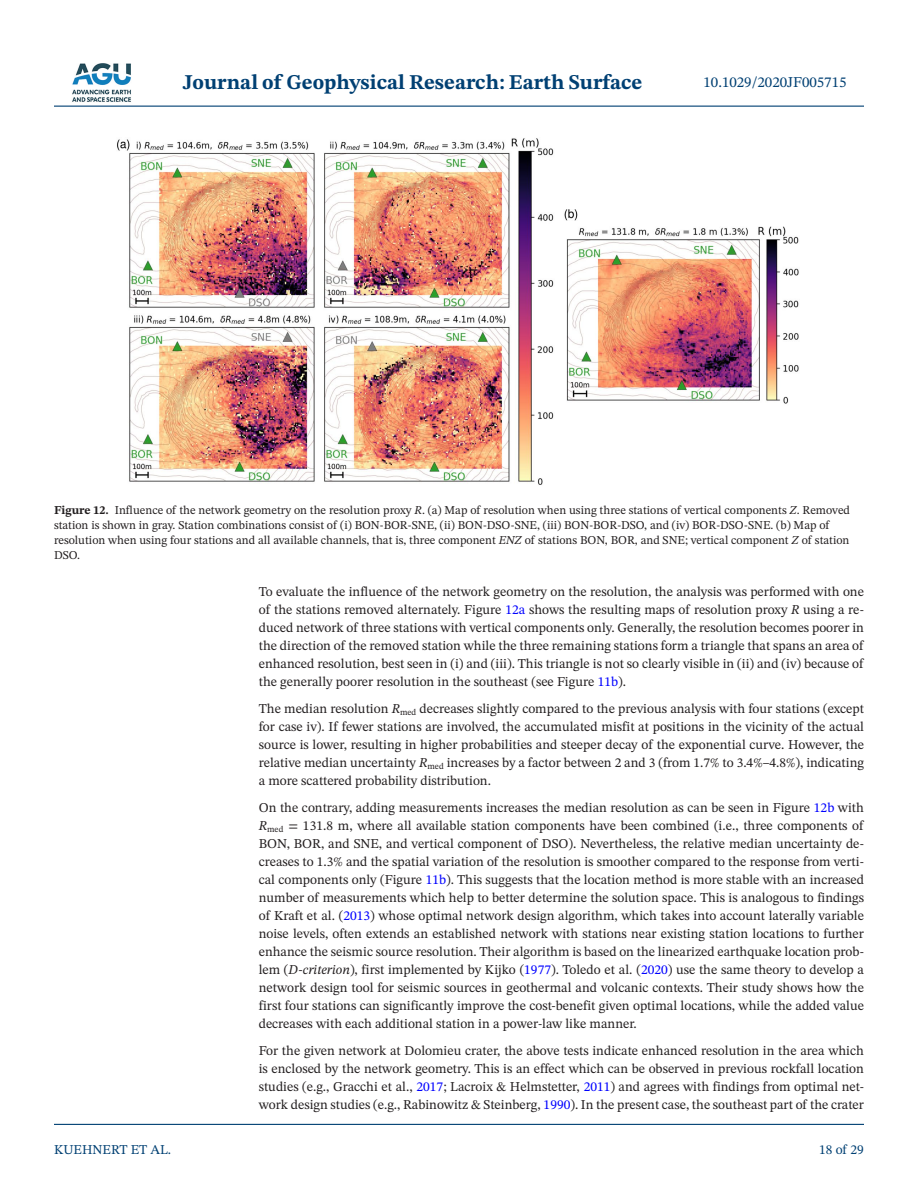
<style>
.page{position:relative;width:918px;height:1188px;background:#fff}
.page>*{position:absolute;margin:0;border:0;box-sizing:border-box;transform-origin:0 0}
.t1{font:700 21px "STIX Two Text";color:#004073}
.t2{font:15px "STIX Two Text";color:#004073}
.t3{font:13.5px/18px "STIX Two Text";color:#231f20;text-align:justify}
.t4{font:13.5px "STIX Two Text";color:#004073}
.t5{font:12px/15px "STIX Two Text";color:#231f20}
.s1{font-weight:700}
.s2{font-style:italic}
.s3{color:#00f}
</style>
<div class="page">
<hr style="left:54px;top:106px;width:810px;height:1px;background:#004073">
<hr style="left:54px;top:1124px;width:810px;height:1px;background:#004073">
<img style="left:72px;top:63px;width:59px;height:39px">
<img style="left:117px;top:138px;width:682px;height:347px">
<h1 class="t1" style="left:183px;top:67px;width:461px">Journal of Geophysical Research: Earth Surface</h1>
<p class="t2" style="left:704px;top:72px;width:145px">10.1029/2020JF005715</p>
<p class="t5" style="left:54px;top:502px;width:798px"><span class="s1">Figure 12.</span> Influence of the network geometry on the resolution proxy <span class="s2">R</span>. (a) Map of resolution when using three stations of vertical components <span class="s2">Z</span>. Removed station is shown in gray. Station combinations consist of (i) BON-BOR-SNE, (ii) BON-DSO-SNE, (iii) BON-BOR-DSO, and (iv) BOR-DSO-SNE. (b) Map of resolution when using four stations and all available channels, that is, three component <span class="s2">ENZ</span> of stations BON, BOR, and SNE; vertical component <span class="s2">Z</span> of station DSO.</p>
<p class="t4" style="left:54px;top:1140px;width:119px">KUEHNERT ET AL.</p>
<p class="t3" style="left:259px;top:583px;width:607px">To evaluate the influence of the network geometry on the resolution, the analysis was performed with one of the stations removed alternately. Figure <span class="s3">12a</span> shows the resulting maps of resolution proxy <span class="s2">R</span> using a re&shy;duced network of three stations with vertical components only. Generally, the resolution becomes poorer in the direction of the removed station while the three remaining stations form a triangle that spans an area of enhanced resolution, best seen in (i) and (iii). This triangle is not so clearly visible in (ii) and (iv) because of the generally poorer resolution in the southeast (see Figure <span class="s3">11b</span>).</p>
<p class="t3" style="left:259px;top:700px;width:607px">The median resolution <span class="s2">R</span><sub>med</sub> decreases slightly compared to the previous analysis with four stations (except for case iv). If fewer stations are involved, the accumulated misfit at positions in the vicinity of the actual source is lower, resulting in higher probabilities and steeper decay of the exponential curve. However, the relative median uncertainty <span class="s2">R</span><sub>med</sub> increases by a factor between 2 and 3 (from 1.7% to 3.4%–4.8%), indicating a more scattered probability distribution.</p>
<p class="t3" style="left:259px;top:799px;width:607px">On the contrary, adding measurements increases the median resolution as can be seen in Figure <span class="s3">12b</span> with <span class="s2">R</span><sub>med</sub> = 131.8 m, where all available station components have been combined (i.e., three components of BON, BOR, and SNE, and vertical component of DSO). Nevertheless, the relative median uncertainty de&shy;creases to 1.3% and the spatial variation of the resolution is smoother compared to the response from verti&shy;cal components only (Figure <span class="s3">11b</span>). This suggests that the location method is more stable with an increased number of measurements which help to better determine the solution space. This is analogous to findings of Kraft et al. (<span class="s3">2013</span>) whose optimal network design algorithm, which takes into account laterally variable noise levels, often extends an established network with stations near existing station locations to further enhance the seismic source resolution. Their algorithm is based on the linearized earthquake location prob&shy;lem (<span class="s2">D-criterion</span>), first implemented by Kijko (<span class="s3">1977</span>). Toledo et al. (<span class="s3">2020</span>) use the same theory to develop a network design tool for seismic sources in geothermal and volcanic contexts. Their study shows how the first four stations can significantly improve the cost-benefit given optimal locations, while the added value decreases with each additional station in a power-law like manner.</p>
<p class="t3" style="left:259px;top:1042px;width:607px">For the given network at Dolomieu crater, the above tests indicate enhanced resolution in the area which is enclosed by the network geometry. This is an effect which can be observed in previous rockfall location studies (e.g., Gracchi et al., <span class="s3">2017</span>; Lacroix &amp; Helmstetter, <span class="s3">2011</span>) and agrees with findings from optimal net&shy;work design studies (e.g., Rabinowitz &amp; Steinberg, <span class="s3">1990</span>). In the present case, the southeast part of the crater</p>
<p class="t4" style="left:819px;top:1140px;width:46px">18 of 29</p>
</div>
